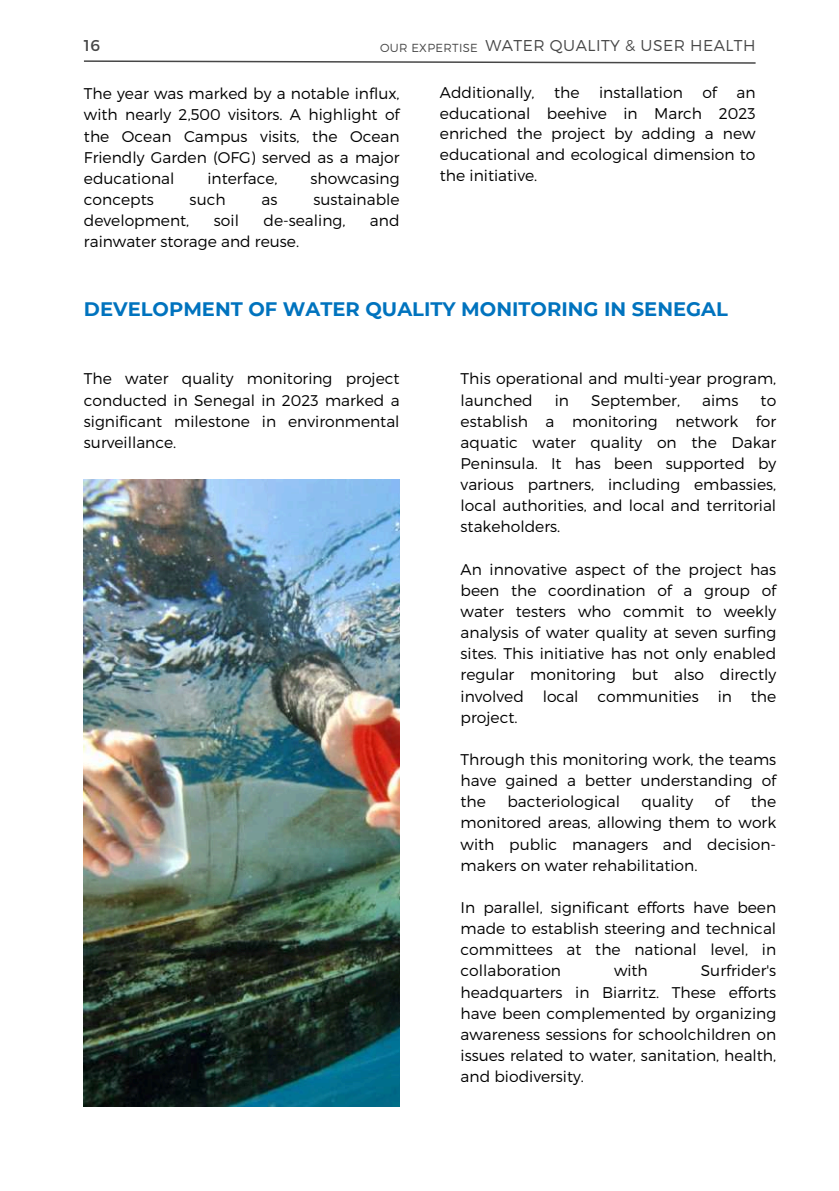
<style>
.page{position:relative;width:839px;height:1191px;background:#fff}
.page>*{position:absolute;margin:0;border:0;box-sizing:border-box;transform-origin:0 0}
.t1{font:700 19.6px "Montserrat";color:#0073be}
.t2{font:300 15.6px/20.6px "Montserrat";color:#000;text-align:justify}
.t3{font:300 15.6px "Montserrat";letter-spacing:.03em;color:#474747}
.t4{font:15.6px "Montserrat";color:#474747}
.t5{font:300 15.4px/21.2px "Montserrat";color:#000;text-align:justify}
.s1{font-size:11.6px}
</style>
<div class="page">
<svg style="left:84px;top:60px;width:672px;height:4px"></svg>
<img style="left:84px;top:479px;width:315px;height:627px">
<p class="t4" style="left:84px;top:35px;width:18px">16</p>
<p class="t5" style="left:84px;top:82px;width:317px">The year was marked by a notable influx, with nearly 2,500 visitors. A highlight of the Ocean Campus visits, the Ocean Friendly Garden (OFG) served as a major educational</p>
<p class="t3" style="left:380px;top:35px;width:377px"><span class="s1">OUR EXPERTISE</span> WATER QUALITY &amp; USER HEALTH</p>
<p class="t2" style="left:440px;top:81px;width:96px">Additionally,</p>
<p class="t2" style="left:554px;top:81px;width:27px">the</p>
<p class="t2" style="left:599px;top:81px;width:85px">installation</p>
<p class="t2" style="left:702px;top:81px;width:16px">of</p>
<p class="t2" style="left:440px;top:81px;width:317px;text-indent:296px">an educational beehive in March 2023 enriched the project by adding a new educational and ecological dimension to the initiative.</p>
<p class="t5" style="left:207px;top:167px;width:72px">interface,</p>
<p class="t5" style="left:310px;top:167px;width:91px">showcasing</p>
<p class="t5" style="left:84px;top:188px;width:71px">concepts</p>
<p class="t5" style="left:190px;top:188px;width:37px">such</p>
<p class="t5" style="left:261px;top:188px;width:17px">as</p>
<p class="t5" style="left:313px;top:188px;width:88px">sustainable</p>
<p class="t5" style="left:84px;top:209px;width:107px">development,</p>
<p class="t5" style="left:214px;top:209px;width:27px">soil</p>
<p class="t5" style="left:263px;top:209px;width:83px">de-sealing,</p>
<p class="t5" style="left:370px;top:209px;width:31px">and</p>
<p class="t5" style="left:84px;top:230px;width:217px">rainwater storage and reuse.</p>
<p class="t1" style="left:84px;top:297px;width:645px">DEVELOPMENT OF WATER QUALITY MONITORING IN SENEGAL</p>
<p class="t5" style="left:84px;top:368px;width:317px">The water quality monitoring project conducted in Senegal in 2023 marked a significant milestone in environmental surveillance.</p>
<p class="t5" style="left:460px;top:368px;width:317px">This operational and multi-year program, launched</p>
<p class="t5" style="left:554px;top:389px;width:16px">in</p>
<p class="t5" style="left:591px;top:389px;width:90px">September,</p>
<p class="t5" style="left:702px;top:389px;width:38px">aims</p>
<p class="t5" style="left:460px;top:389px;width:317px;text-indent:300px">to establish a monitoring network for aquatic water quality on the Dakar Peninsula. It has been supported by various partners, including embassies, local authorities, and local and territorial stakeholders.</p>
<p class="t5" style="left:460px;top:558px;width:317px">An innovative aspect of the project has been the coordination of a group of water testers who commit to weekly analysis of water quality at seven surfing sites. This initiative has not only enabled regular monitoring but also directly involved local communities in the project.</p>
<p class="t5" style="left:460px;top:748px;width:317px">Through this monitoring work, the teams have gained a better understanding of the</p>
<p class="t5" style="left:507px;top:790px;width:114px">bacteriological</p>
<p class="t5" style="left:641px;top:790px;width:53px">quality</p>
<p class="t5" style="left:714px;top:790px;width:16px">of</p>
<p class="t5" style="left:460px;top:790px;width:317px;text-indent:290px">the monitored areas, allowing them to work with public managers and decision&shy;makers on water rehabilitation.</p>
<p class="t5" style="left:460px;top:896px;width:317px">In parallel, significant efforts have been made to establish steering and technical committees at the national level, in collaboration</p>
<p class="t5" style="left:460px;top:960px;width:317px;text-indent:240px">Surfrider's headquarters in Biarritz. These efforts have been complemented by organizing awareness sessions for schoolchildren on issues related to water, sanitation, health, and biodiversity.</p>
<p class="t5" style="left:614px;top:960px;width:35px">with</p>
</div>
